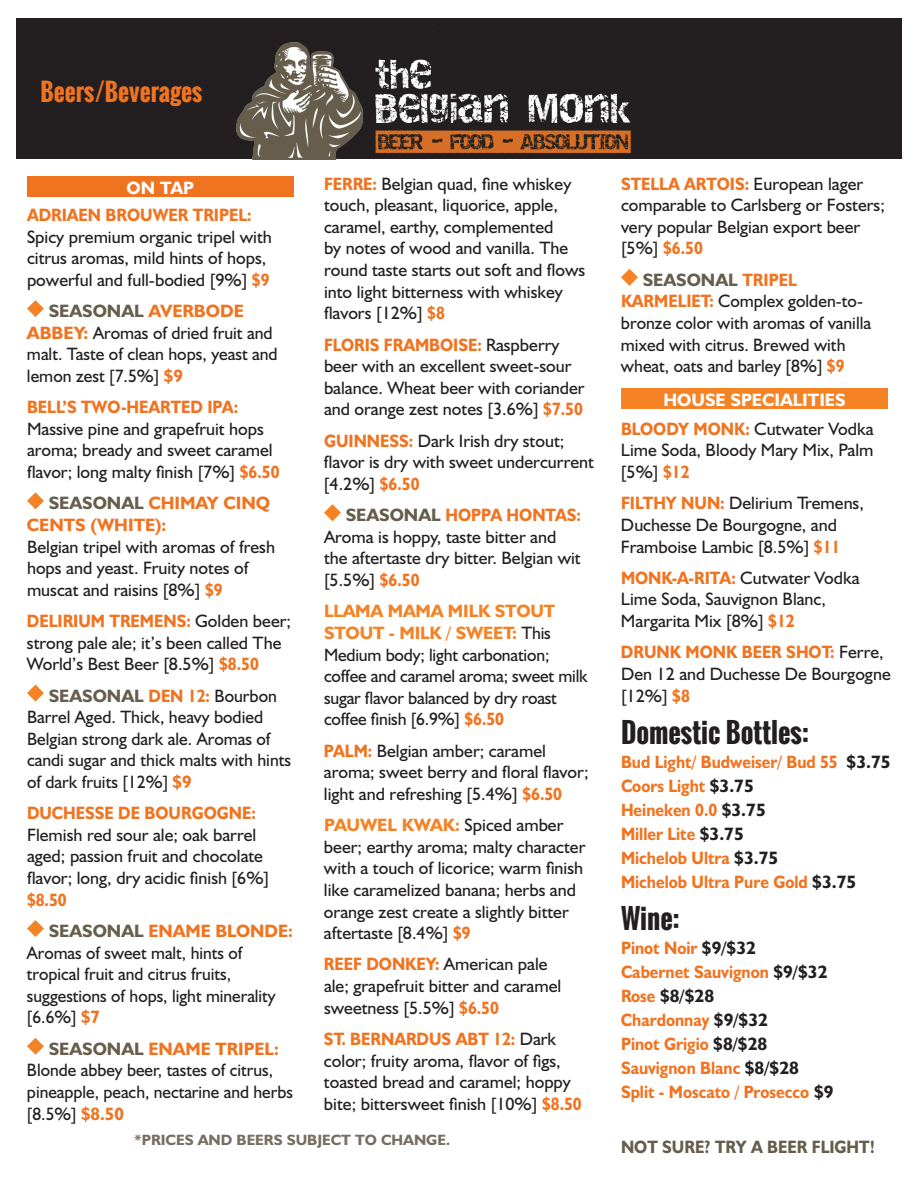
<style>
.page{position:relative;width:918px;height:1188px;background:#fff}
.page>*{position:absolute;margin:0;border:0;box-sizing:border-box;transform-origin:0 0}
.t1{font:700 27px "Oswald";color:#231f20}
.t2{font:700 24px "Oswald";color:#f07320}
.t3{font:18px/21.6px "Humanist 521 BT";color:#231f20}
.t4{font:700 18px/24px "Humanist 521 BT";color:#f07320;scale:.9 1}
.t5{font:700 18px/21.6px "Humanist 521 BT";color:#f07320}
.t6{font:700 18px "Humanist 521 BT";color:#665d4c}
.t7{font:700 18px "Humanist 521 BT";color:#665d4c;scale:.9 1}
.t8{font:700 18px "Humanist 521 BT";color:#fff}
.t9{font:700 15px "Humanist 521 BT";color:#776d61}
.s1{font-weight:700;color:#f07320}
.s2{color:#f07320}
.s3{color:#665d4c}
.s4{font-weight:700;color:#665d4c}
.s5{font-weight:700;color:#f58224}
.s6{color:#231f20}
</style>
<div class="page">
<div style="left:16px;top:19px;width:886px;height:140px;background:#231f20"></div>
<svg style="left:27px;top:300px;width:17px;height:17px"></svg>
<svg style="left:27px;top:492px;width:17px;height:17px"></svg>
<svg style="left:27px;top:685px;width:17px;height:17px"></svg>
<svg style="left:27px;top:920px;width:17px;height:17px"></svg>
<svg style="left:27px;top:1038px;width:17px;height:17px"></svg>
<svg style="left:324px;top:504px;width:17px;height:17px"></svg>
<svg style="left:621px;top:269px;width:17px;height:17px"></svg>
<img style="left:236px;top:24px;width:395px;height:135px">
<div style="left:621px;top:389px;width:267px;height:20px;background:#f58224"></div>
<div style="left:27px;top:177px;width:267px;height:20px;background:#f07320"></div>
<h2 class="t2" style="left:40px;top:74px;width:163px">Beers/Beverages</h2>
<p class="t8" style="left:127px;top:176px;width:67px">ON TAP</p>
<p class="t4" style="left:27px;top:202px;width:251px">ADRIAEN BROUWER TRIPEL:</p>
<p class="t3" style="left:27px;top:225px;width:246px">Spicy premium organic tripel with citrus aromas, mild hints of hops, powerful and full-bodied [9%] <span class="s1">$9</span></p>
<p class="t6" style="left:49px;top:300px;width:197px">SEASONAL <span class="s2">AVERBODE</span></p>
<p class="t5" style="left:27px;top:321px;width:14px">ABB</p>
<p class="t3" style="left:27px;top:321px;width:252px;text-indent:37px"><span class="s1">EY:</span> Aromas of dried fruit and malt. Taste of clean hops, yeast and lemon zest [7.5%] <span class="s1">$9</span></p>
<p class="t4" style="left:27px;top:395px;width:236px">BELL’S TWO -HEARTED IPA:</p>
<p class="t3" style="left:27px;top:418px;width:254px">Massive pine and grapefruit hops aroma; bready and sweet caramel flavor; long malty finish [7%] <span class="s1">$6.50</span></p>
<p class="t5" style="left:27px;top:492px;width:245px;text-indent:22px"><span class="s3">SEASONAL</span> CH IMAY CINQ<br>CENTS (WH ITE):</p>
<p class="t3" style="left:27px;top:535px;width:250px">Belgian tripel with aromas of fresh hops and yeast. Fruity notes of muscat and raisins [8%] <span class="s1">$9</span></p>
<p class="t4" style="left:27px;top:608px;width:12px">DELIRIUM</p>
<p class="t4" style="left:110px;top:608px;width:25px">TREMEN</p>
<p class="t3" style="left:27px;top:610px;width:266px;text-indent:150px"><span class="s1">S:</span> Golden beer; strong pale ale; it’s been called The<br>World’s Best Beer [8.5%] <span class="s1">$8.50</span></p>
<p class="t6" style="left:49px;top:684px;width:112px">SEASONAL <span class="s2">DEN</span></p>
<p class="t3" style="left:27px;top:684px;width:266px;text-indent:161px"><span class="s1">12:</span> Bourbon<br>Barrel Aged. Thick, heavy bodied<br>Belgian strong dark ale. Aromas of candi sugar and thick malts with hints of dark fruits [12%] <span class="s1">$9</span></p>
<p class="t4" style="left:27px;top:801px;width:158px">DUCHESSE DE BOUR</p>
<p class="t4" style="left:192px;top:801px;width:73px">GOGNE:</p>
<p class="t3" style="left:27px;top:824px;width:244px">Flemish red sour ale; oak barrel aged; passion fruit and chocolate flavor; long, dry acidic finish [6%]</p>
<p class="t4" style="left:49px;top:883px;width:213px;line-height:31.3px;text-indent:-22px">$8.50<br><span class="s3">SEASONAL</span> ENAME BLONDE</p>
<p class="t5" style="left:288px;top:920px;width:6px">:</p>
<p class="t3" style="left:27px;top:941px;width:250px">Aromas of sweet malt, hints of tropical fruit and citrus fruits, suggestions of hops, light minerality [6.6%] <span class="s1">$7</span></p>
<p class="t5" style="left:49px;top:1037px;width:189px"><span class="s3">SEASONAL</span> ENAME TRIPEL</p>
<p class="t5" style="left:274px;top:1037px;width:6px">:</p>
<p class="t3" style="left:27px;top:1059px;width:267px">Blonde abbey beer, tastes of citrus, pineapple, peach, nectarine and herbs [8.5%] <span class="s1">$8.50</span></p>
<p class="t3" style="left:324px;top:172px;width:263px;text-indent:49px"><span class="s1">:</span> Belgian quad, fine whiskey touch, pleasant, liquorice, apple, caramel, earthy, complemented<br>by notes of wood and vanilla. The round taste starts out soft and flows into light bitterness with whiskey flavors [12%] <span class="s1">$8</span></p>
<p class="t3" style="left:324px;top:333px;width:262px"><span class="s1">FLORIS FRAMBOISE:</span> Raspberry beer with an excellent sweet-sour balance. Wheat beer with coriander and orange zest notes [3.6%] <span class="s1">$7.50</span></p>
<p class="t4" style="left:324px;top:428px;width:26px">GUINNE</p>
<p class="t4" style="left:324px;top:171px;width:22px">FERRE</p>
<p class="t3" style="left:324px;top:429px;width:272px;text-indent:66px"><span class="s1">SS:</span> Dark Irish dry stout; flavor is dry with sweet undercurrent [4.2%] <span class="s1">$6.50</span></p>
<p class="t3" style="left:324px;top:504px;width:258px;text-indent:22px"><span class="s4">SEASONAL</span> <span class="s1">HOPPA HONTAS:<br></span>Aroma is hoppy, taste bitter and the aftertaste dry bitter. Belgian wit [5.5%] <span class="s1">$6.50</span></p>
<p class="t3" style="left:324px;top:600px;width:265px"><span class="s5">LLAMA MAMA MILK STOUT<br>STOUT - MILK / SWEET:</span> This<br>Medium body; light carbonation; coffee and caramel aroma; sweet milk sugar flavor balanced by dry roast coffee finish [6.9%] <span class="s1">$6.50</span></p>
<p class="t3" style="left:324px;top:739px;width:266px"><span class="s1">PALM :</span> Belgian amber; caramel aroma; sweet berry and floral flavor; light and refreshing [5.4%] <span class="s1">$6.50</span></p>
<p class="t3" style="left:324px;top:814px;width:263px"><span class="s5">PAUWEL KWAK:</span> Spiced amber beer; earthy aroma; malty character with a touch of licorice; warm finish like caramelized banana; herbs and orange zest create a slightly bitter aftertaste [8.4%] <span class="s1">$9</span></p>
<p class="t4" style="left:324px;top:952px;width:62px">REE F DONKEY</p>
<p class="t3" style="left:324px;top:953px;width:239px;text-indent:111px"><span class="s1">:</span> American pale ale; grapefruit bitter and caramel sweetness [5.5%] <span class="s1">$6.50</span></p>
<p class="t4" style="left:324px;top:1026px;width:54px">ST. BERN</p>
<p class="t4" style="left:394px;top:1026px;width:27px">ARDU</p>
<p class="t3" style="left:324px;top:1028px;width:259px;text-indent:118px"><span class="s1">S ABT 12:</span> Dark color; fruity aroma, flavor of figs, toasted bread and caramel; hoppy bite; bittersweet finish [10%] <span class="s1">$8.50</span></p>
<p class="t9" style="left:134px;top:1131px;width:259px">*PRICES AND BEERS SUBJECT TO CHA</p>
<p class="t9" style="left:414px;top:1131px;width:38px">NGE.</p>
<p class="t3" style="left:621px;top:172px;width:265px"><span class="s1">STELLA ARTOI S:</span> European lager comparable to Carlsberg or Fosters; very popular Belgian export beer [5%] <span class="s1">$6.50</span></p>
<p class="t3" style="left:621px;top:268px;width:252px;text-indent:22px"><span class="s4">SEASONAL</span> <span class="s1">TRIPEL<br>KARMELIET:</span> Complex golden-to&shy;bronze color with aromas of vanilla mixed with citrus. Brewed with wheat, oats and barley [8%] <span class="s1">$9</span></p>
<p class="t8" style="left:663px;top:388px;width:180px">HOUSE SPECIALITIES</p>
<p class="t3" style="left:621px;top:418px;width:254px;text-align:justify"><span class="s1">BLOODY MONK:</span> Cutwater Vodka Lime Soda, Bloody Mary Mix, Palm [5%] <span class="s1">$12</span></p>
<p class="t3" style="left:621px;top:492px;width:244px"><span class="s1">FILTHY NUN:</span> Delirium Tremens,<br>Duchesse De Bourgogne, and<br>Framboise Lambic [8.5%] <span class="s1">$11</span></p>
<p class="t3" style="left:621px;top:567px;width:240px"><span class="s1">MONK-A-RITA:</span> Cutwater Vodka<br>Lime Soda, Sauvignon Blanc,<br>Margarita Mix [8%] <span class="s1">$12</span></p>
<p class="t3" style="left:621px;top:641px;width:271px"><span class="s1">DRUNK MONK BEER SHOT:</span> Ferre,<br>Den 12 and Duchesse De Bourgogne [12%] <span class="s1">$8</span></p>
<h1 class="t1" style="left:621px;top:712px;width:189px">Domestic Bottles:</h1>
<p class="t4" style="left:621px;top:749px;width:301px">BUD LIGHT/ BUDWEISER/ BUD 55 <span class="s6">$3.75<br></span>COORS LIGHT <span class="s6">$3.75<br></span>HEINEKEN 0.0 <span class="s6">$3.75<br></span>MILLER LITE <span class="s6">$3.75<br></span>MICHELOB ULTRA <span class="s6">$3.75<br></span>MICHELOB ULTRA PURE GOLD <span class="s6">$3.75</span></p>
<h1 class="t1" style="left:621px;top:898px;width:60px">Wine:</h1>
<p class="t4" style="left:621px;top:935px;width:238px">PINOT NOIR <span class="s6">$9/$32<br></span>CABERNET SAUVIGNON <span class="s6">$9/$32<br></span>ROSE <span class="s6">$8/$28<br></span>CHARDONNAY <span class="s6">$9/$32<br></span>PINOT GRIGIO <span class="s6">$8/$28<br></span>SAUVIGNON BLANC <span class="s6">$8/$28<br></span>SPLIT - MOSCATO / PROSECCO <span class="s6">$9</span></p>
<p class="t7" style="left:621px;top:1136px;width:252px">NOT SURE? TRY A BEER FLIGHT</p>
<p class="t7" style="left:870px;top:1136px;width:7px">!</p>
</div>
